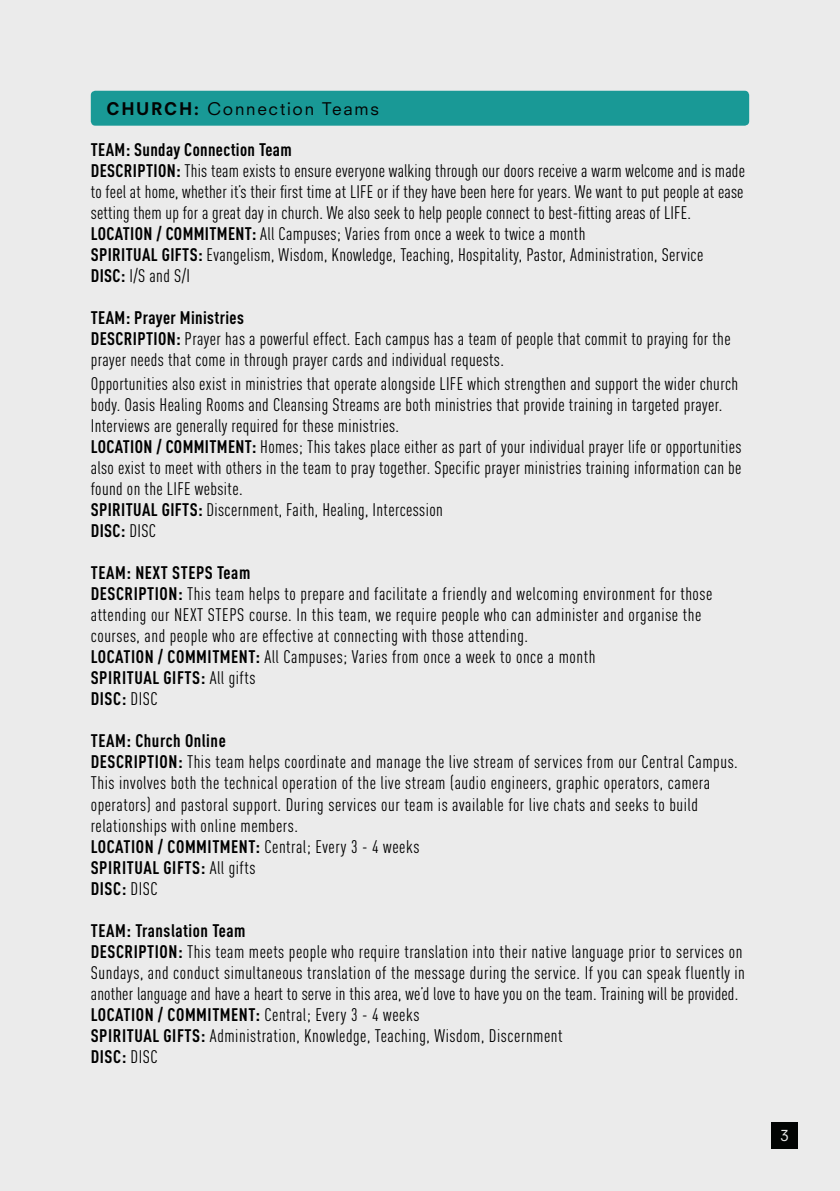
<style>
.page{position:relative;width:840px;height:1191px;background:#fff}
.page>*{position:absolute;margin:0;border:0;box-sizing:border-box;transform-origin:0 0}
.t1{font:18px/21px "Nu Din Cond";letter-spacing:.02em;color:#000}
.t2{font:17px "Neuzeit SLT Std";letter-spacing:.1em;color:#020403}
.t3{font:15px "Neuzeit SLT Std";color:#ebebeb}
.s1{font-weight:800}
.s2{font-weight:700}
</style>
<div class="page">
<div style="left:0;top:0;width:839px;height:1191px;background:#ebebeb"></div>
<div style="left:91px;top:91px;width:657px;height:35px;background:#199996;border-radius:5px"></div>
<div style="left:770px;top:1122px;width:27px;height:26px;background:#020403"></div>
<p class="t2" style="left:106px;top:98px;width:274px"><span class="s1">CHURCH:</span> Connection Teams</p>
<p class="t1" style="left:91px;top:139px;width:655px"><span class="s2">TEAM: Sunday Connection Team<br>DESCRIPTION:</span> This team exists to ensure everyone walking through our doors receive a warm welcome and is made to feel at home, whether it’s their first time at LIFE or if they have been here for years. We want to put people at ease setting them up for a great day in church. We also seek to help people connect to best-fitting areas of LIFE.<br><span class="s2">LOCATION / COMMITMENT:</span> All Campuses; Varies from once a week to twice a month<br><span class="s2">SPIRITUAL GIFTS:</span> Evangelism, Wisdom, Knowledge, Teaching, Hospitality, Pastor, Administration, Service<br><span class="s2">DISC:</span> I/S and S/I</p>
<p class="t1" style="left:91px;top:307px;width:641px"><span class="s2">TEAM: Prayer Ministries<br>DESCRIPTION:</span> Prayer has a powerful effect. Each campus has a team of people that commit to praying for the prayer needs that come in through prayer cards and individual requests.</p>
<p class="t1" style="left:91px;top:373px;width:652px">Opportunities also exist in ministries that operate alongside LIFE which strengthen and support the wider church body. Oasis Healing Rooms and Cleansing Streams are both ministries that provide training in targeted prayer.<br>Interviews are generally required for these ministries.<br><span class="s2">LOCATION / COMMITMENT:</span> Homes; This takes place either as part of your individual prayer life or opportunities also exist to meet with others in the team to pray together. Specific prayer ministries training information can be found on the LIFE website.<br><span class="s2">SPIRITUAL GIFTS:</span> Discernment, Faith, Healing, Intercession<br><span class="s2">DISC:</span> DISC</p>
<p class="t1" style="left:91px;top:562px;width:622px"><span class="s2">TEAM: NEXT STEPS Team<br>DESCRIPTION:</span> This team helps to prepare and facilitate a friendly and welcoming environment for those attending our NEXT STEPS course. In this team, we require people who can administer and organise the courses, and people who are effective at connecting with those attending.<br><span class="s2">LOCATION / COMMITMENT:</span> All Campuses; Varies from once a week to once a month<br><span class="s2">SPIRITUAL GIFTS:</span> All gifts<br><span class="s2">DISC:</span> DISC</p>
<p class="t1" style="left:91px;top:730px;width:648px"><span class="s2">TEAM: Church Online<br>DESCRIPTION:</span> This team helps coordinate and manage the live stream of services from our Central Campus.<br>This involves both the technical operation of the live stream (audio engineers, graphic operators, camera operators) and pastoral support. During services our team is available for live chats and seeks to build relationships with online members.<br><span class="s2">LOCATION / COMMITMENT:</span> Central; Every 3 - 4 weeks<br><span class="s2">SPIRITUAL GIFTS:</span> All gifts<br><span class="s2">DISC:</span> DISC</p>
<p class="t1" style="left:91px;top:919px;width:655px"><span class="s2">TEAM: Translation Team<br>DESCRIPTION:</span> This team meets people who require translation into their native language prior to services on Sundays, and conduct simultaneous translation of the message during the service. If you can speak fluently in another language and have a heart to serve in this area, we’d love to have you on the team. Training will be provided.<br><span class="s2">LOCATION / COMMITMENT:</span> Central; Every 3 - 4 weeks<br><span class="s2">SPIRITUAL GIFTS:</span> Administration, Knowledge, Teaching, Wisdom, Discernment<br><span class="s2">DISC:</span> DISC</p>
<p class="t3" style="left:779px;top:1126px;width:10px">3</p>
</div>
